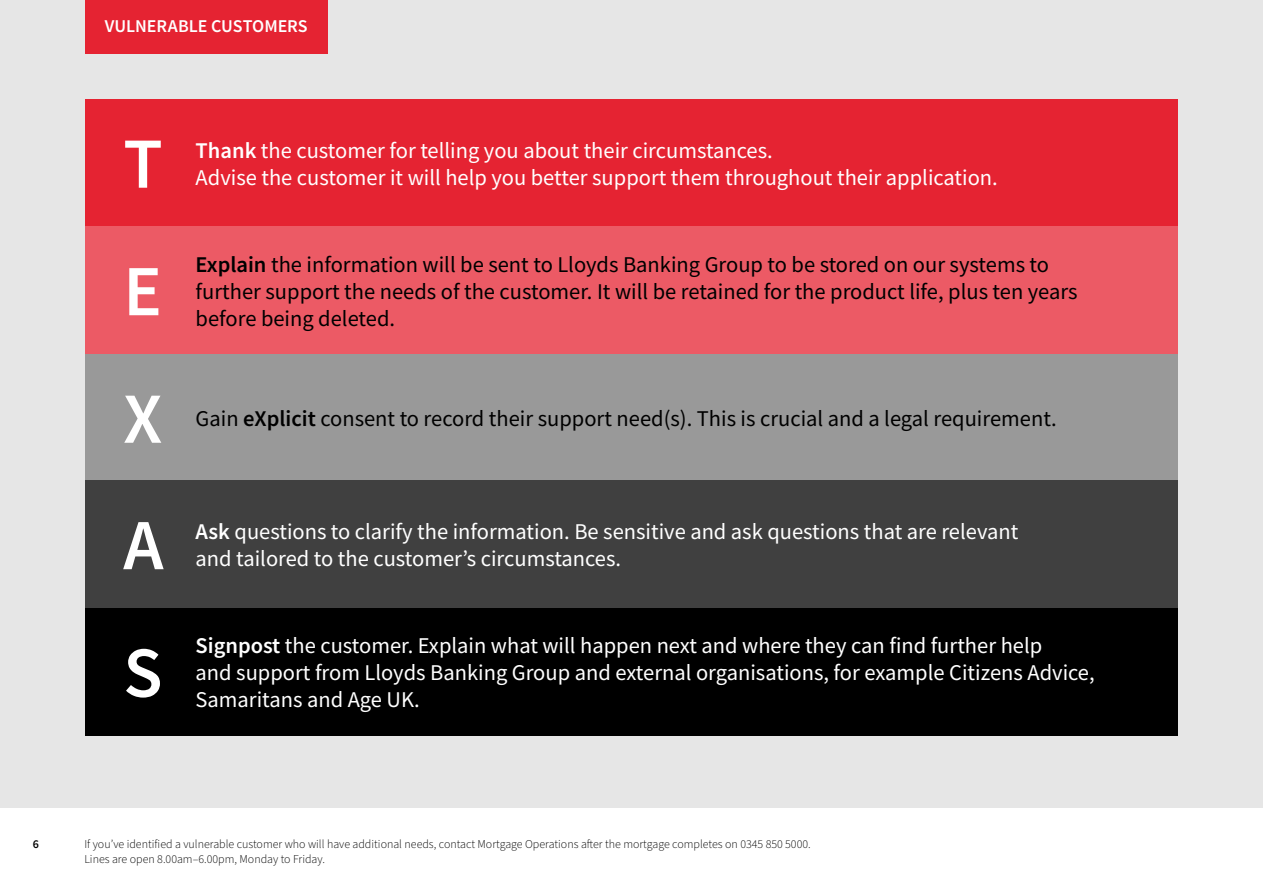
<style>
.page{position:relative;width:1263px;height:893px;background:#fff}
.page>*{position:absolute;margin:0;border:0;box-sizing:border-box;transform-origin:0 0}
.t1{font:600 72px/127.2px "Source Sans Pro";color:#fff;text-align:justify}
.t2{font:22.5px/27px "Source Sans Pro";color:#fff}
.t3{font:22.5px/27px "Source Sans Pro";color:#000}
.t4{font:600 18px "Source Sans Pro";letter-spacing:-.005em;color:#fff}
.t5{font:300 12px/15px "Source Sans Pro";color:#000}
.t6{font:600 12px "Source Sans Pro";color:#000}
.s1{font-weight:600}
</style>
<div class="page">
<div style="left:0;top:0;width:1263px;height:808px;background:#e6e6e6"></div>
<div style="left:85px;top:99px;width:1093px;height:128px;background:#e52332"></div>
<div style="left:85px;top:227px;width:1093px;height:127px;background:#ec5a65"></div>
<div style="left:85px;top:354px;width:1093px;height:128px;background:#999"></div>
<div style="left:85px;top:481px;width:1093px;height:127px;background:#404040"></div>
<div style="left:85px;top:608px;width:1093px;height:128px;background:#000"></div>
<div style="left:85px;top:0;width:242px;height:53px;background:#e52332"></div>
<p class="t4" style="left:105px;top:15px;width:205px">VULNERABLE CUSTOMERS</p>
<h1 class="t1" style="left:123px;top:99px;width:41px">T</h1>
<p class="t2" style="left:196px;top:137px;width:579px"><span class="s1">Thank</span> the customer for telling you about their circumstances.</p>
<p class="t2" style="left:196px;top:164px;width:804px">Advise the customer it will help you better support them throughout their application.</p>
<h1 class="t1" style="left:123px;top:227px;width:42px">E X A S</h1>
<p class="t3" style="left:196px;top:251px;width:883px"><span class="s1">Explain</span> the information will be sent to Lloyds Banking Group to be stored on our systems to further support the needs of the customer. It will be retained for the product life, plus ten years before being deleted.</p>
<p class="t3" style="left:196px;top:405px;width:863px">Gain <span class="s1">eXplicit</span> consent to record their support need(s). This is crucial and a legal requirement.</p>
<p class="t2" style="left:196px;top:518px;width:824px"><span class="s1">Ask</span> questions to clarify the information. Be sensitive and ask questions that are relevant and tailored to the customer’s circumstances.</p>
<p class="t2" style="left:196px;top:632px;width:901px"><span class="s1">Signpost</span> the customer. Explain what will happen next and where they can find further help<br>and support from Lloyds Banking Group and external organisations, for example Citizens Advice,<br>Samaritans and Age UK.</p>
<p class="t6" style="left:33px;top:836px;width:8px">6</p>
<p class="t5" style="left:84px;top:836px;width:728px">If you’ve identified a vulnerable customer who will have additional needs, contact Mortgage Operations after the mortgage completes on 0345 850 5000.<br>Lines are open 8.00am–6.00pm, Monday to Friday.</p>
</div>
